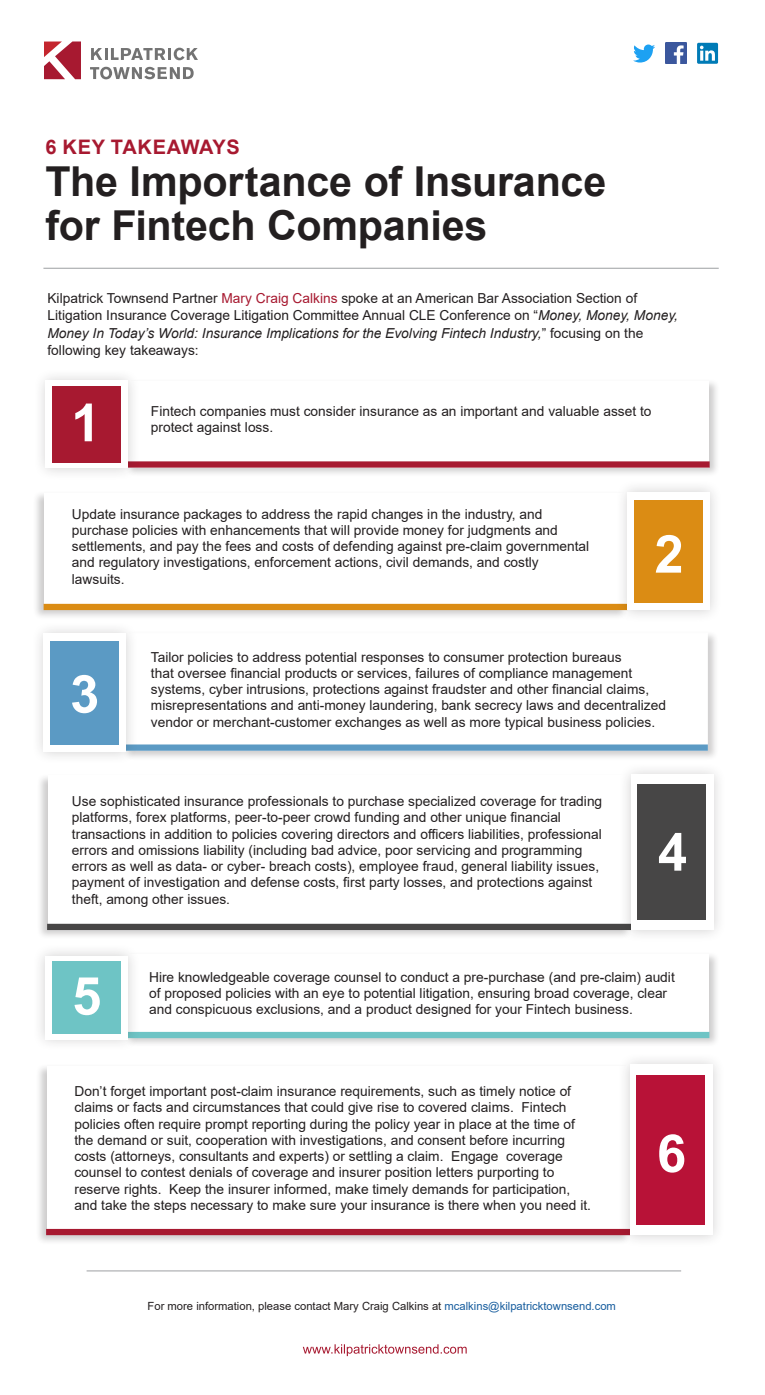
<style>
.page{position:relative;width:765px;height:1395px;background:#fff}
.page>*{position:absolute;margin:0;border:0;box-sizing:border-box;transform-origin:0 0}
.t1{font:700 52.5px "Arial";color:#fff}
.t2{font:700 41.25px/43.8px "Arial";letter-spacing:-.005em;color:#231f20}
.t3{font:700 20px "Arial";letter-spacing:.035em;color:#a71930}
.t4{font:13.75px/16.2px "Arial";color:#231f20}
.t5{font:11.25px "Arial";color:#231f20}
.s1{color:#a71930}
.s2{font-style:italic}
.s3{color:#175d9e}
</style>
<div class="page">
<div style="left:36px;top:773px;width:596px;height:167px;background:#231f20;opacity:.22"></div>
<div style="left:48px;top:776px;width:582px;height:153px;background:#fff"></div>
<div style="left:47px;top:924px;width:584px;height:6px;background:#474646"></div>
<div style="left:618px;top:762px;width:108px;height:181px;background:#231f20;opacity:.21"></div>
<div style="left:631px;top:775px;width:82px;height:155px;background:#fff"></div>
<div style="left:638px;top:785px;width:68px;height:135px;background:#474646"></div>
<div style="left:122px;top:630px;width:597px;height:131px;background:#231f20;opacity:.22"></div>
<div style="left:124px;top:632px;width:584px;height:119px;background:#fff"></div>
<div style="left:124px;top:744px;width:584px;height:7px;background:#5b9ac4"></div>
<div style="left:31px;top:621px;width:107px;height:144px;background:#231f20;opacity:.21"></div>
<div style="left:44px;top:634px;width:82px;height:118px;background:#fff"></div>
<div style="left:51px;top:641px;width:68px;height:104px;background:#5b9ac4"></div>
<div style="left:33px;top:490px;width:595px;height:130px;background:#231f20;opacity:.22"></div>
<div style="left:44px;top:493px;width:583px;height:116px;background:#fff"></div>
<div style="left:44px;top:604px;width:584px;height:6px;background:#db8c14"></div>
<div style="left:125px;top:379px;width:596px;height:99px;background:#231f20;opacity:.22"></div>
<div style="left:126px;top:381px;width:583px;height:86px;background:#fff"></div>
<svg style="left:91px;top:48px;width:107px;height:12px"></svg>
<svg style="left:90px;top:67px;width:104px;height:12px"></svg>
<svg style="left:44px;top:41px;width:37px;height:38px"></svg>
<hr style="left:87px;top:1271px;width:594px;height:1px;background:#9d9fa2">
<img style="left:665px;top:43px;width:21px;height:21px">
<svg style="left:633px;top:45px;width:22px;height:18px"></svg>
<div style="left:697px;top:43px;width:21px;height:21px;background:#007bb6;border-radius:2px"></div>
<svg style="left:700px;top:46px;width:15px;height:15px"></svg>
<svg style="left:303px;top:1344px;width:164px;height:12px"></svg>
<hr style="left:43px;top:268px;width:676px;height:1px;background:#9d9fa2">
<div style="left:126px;top:461px;width:584px;height:7px;background:#a71930"></div>
<div style="left:33px;top:368px;width:107px;height:113px;background:#231f20;opacity:.21"></div>
<div style="left:45px;top:381px;width:83px;height:87px;background:#fff"></div>
<div style="left:52px;top:386px;width:68px;height:76px;background:#a71930"></div>
<div style="left:615px;top:479px;width:107px;height:143px;background:#231f20;opacity:.21"></div>
<div style="left:628px;top:492px;width:82px;height:118px;background:#fff"></div>
<div style="left:634px;top:500px;width:68px;height:103px;background:#db8c14"></div>
<div style="left:125px;top:952px;width:595px;height:96px;background:#231f20;opacity:.22"></div>
<div style="left:126px;top:954px;width:583px;height:83px;background:#fff"></div>
<div style="left:125px;top:1032px;width:584px;height:6px;background:#6ec4c5"></div>
<div style="left:33px;top:943px;width:107px;height:109px;background:#231f20;opacity:.21"></div>
<div style="left:45px;top:956px;width:82px;height:83px;background:#fff"></div>
<div style="left:52px;top:961px;width:68px;height:73px;background:#6ec4c5"></div>
<div style="left:35px;top:1063px;width:596px;height:182px;background:#231f20;opacity:.22"></div>
<div style="left:47px;top:1066px;width:582px;height:169px;background:#fff"></div>
<div style="left:46px;top:1229px;width:584px;height:6px;background:#a71930"></div>
<div style="left:617px;top:1052px;width:108px;height:196px;background:#231f20;opacity:.21"></div>
<div style="left:630px;top:1065px;width:82px;height:170px;background:#fff"></div>
<div style="left:637px;top:1076px;width:68px;height:149px;background:#b81237"></div>
<h3 class="t3" style="left:46px;top:133px;width:196px">6 KEY TAKEAWAYS</h3>
<h2 class="t2" style="left:46px;top:160px;width:562px">The Importance of Insurance for Fintech Companies</h2>
<p class="t4" style="left:47px;top:289px;width:632px;line-height:17.5px">Kilpatrick Townsend Partner <span class="s1">Mary Craig Calkins</span> spoke at an American Bar Association Section of Litigation Insurance Coverage Litigation Committee Annual CLE Conference on “<span class="s2">Money, Money, Money, Money In Today’s World: Insurance Implications for the Evolving Fintech Industry,</span>” focusing on the following key takeaways:</p>
<h1 class="t1" style="left:71px;top:386px;width:31px">1</h1>
<p class="t4" style="left:151px;top:403px;width:502px">Fintech companies must consider insurance as an important and valuable asset to protect against loss.</p>
<p class="t4" style="left:72px;top:506px;width:519px">Update insurance packages to address the rapid changes in the industry, and purchase policies with enhancements that will provide money for judgments and settlements, and pay the fees and costs of defending against pre-claim governmental and regulatory investigations, enforcement actions, civil demands, and costly lawsuits.</p>
<h1 class="t1" style="left:654px;top:517px;width:31px">2</h1>
<h1 class="t1" style="left:70px;top:657px;width:31px">3</h1>
<p class="t4" style="left:151px;top:649px;width:517px">Tailor policies to address potential responses to consumer protection bureaus<br>that oversee financial products or services, failures of compliance management systems, cyber intrusions, protections against fraudster and other financial claims, misrepresentations and anti-money laundering, bank secrecy laws and decentralized vendor or merchant-customer exchanges as well as more typical business policies.</p>
<p class="t4" style="left:72px;top:793px;width:532px">Use sophisticated insurance professionals to purchase specialized coverage for trading platforms, forex platforms, peer-to-peer crowd funding and other unique financial transactions in addition to policies covering directors and officers liabilities, professional errors and omissions liability (including bad advice, poor servicing and programming errors as well as data- or cyber- breach costs), employee fraud, general liability issues, payment of investigation and defense costs, first party losses, and protections against theft, among other issues.</p>
<h1 class="t1" style="left:658px;top:815px;width:31px">4</h1>
<h1 class="t1" style="left:72px;top:959px;width:31px">5</h1>
<p class="t4" style="left:149px;top:969px;width:527px">Hire knowledgeable coverage counsel to conduct a pre-purchase (and pre-claim) audit of proposed policies with an eye to potential litigation, ensuring broad coverage, clear and conspicuous exclusions, and a product designed for your Fintech business.</p>
<p class="t4" style="left:74px;top:1083px;width:518px">Don’t forget important post-claim insurance requirements, such as timely notice of claims or facts and circumstances that could give rise to covered claims. Fintech policies often require prompt reporting during the policy year in place at the time of the demand or suit, cooperation with investigations, and consent before incurring costs (attorneys, consultants and experts) or settling a claim. Engage coverage counsel to contest denials of coverage and insurer position letters purporting to reserve rights. Keep the insurer informed, make timely demands for participation, and take the steps necessary to make sure your insurance is there when you need it.</p>
<p class="t5" style="left:148px;top:1298px;width:470px">For more information, please contact Mary Craig Calkins at <span class="s3">mcalkins@kilpatricktownsend.com</span></p>
<h1 class="t1" style="left:657px;top:1117px;width:31px">6</h1>
</div>
